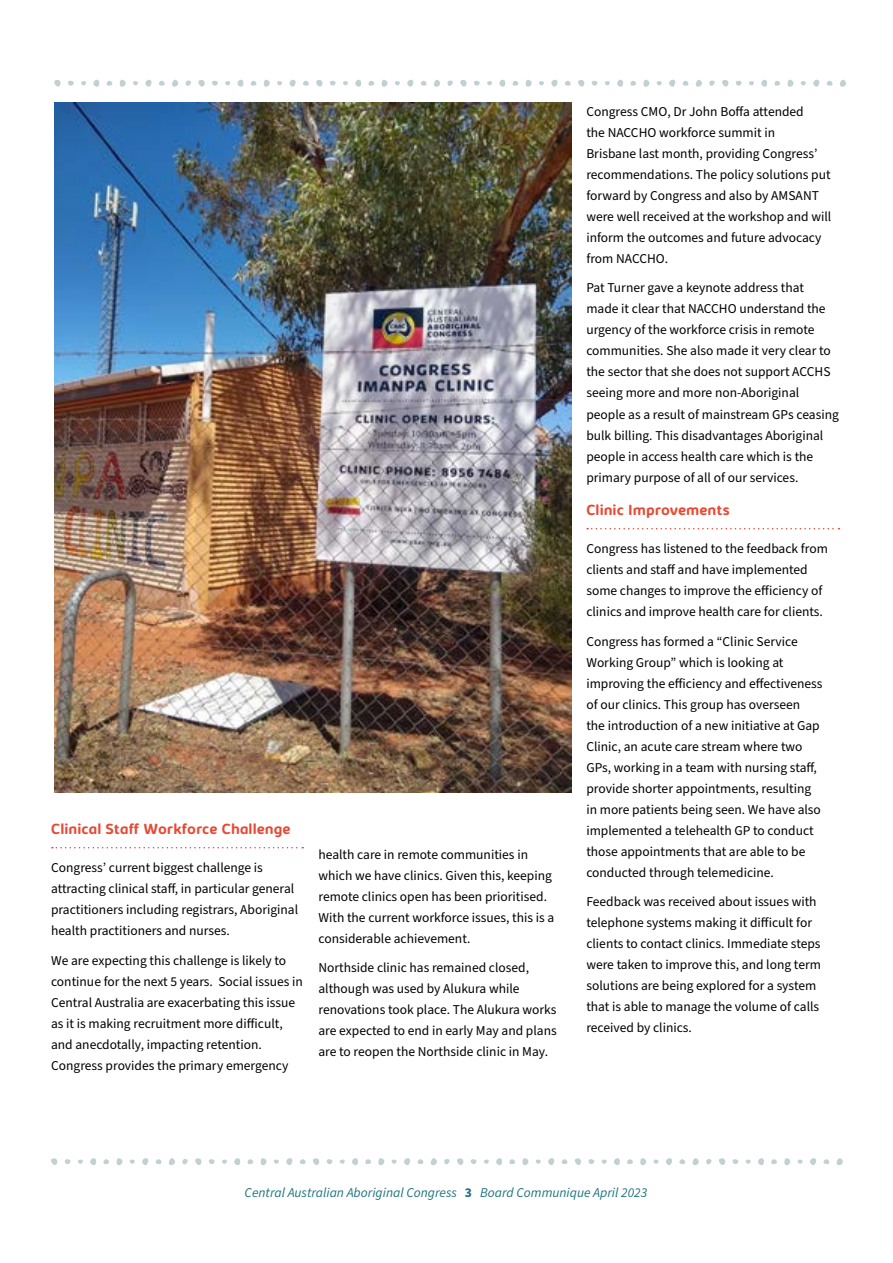
<style>
.page{position:relative;width:893px;height:1263px;background:#fff}
.page>*{position:absolute;margin:0;border:0;box-sizing:border-box;transform-origin:0 0}
.t1{font:700 15px "Kabrio Soft";color:#e74a34}
.t2{font:13.5px/21px "Source Sans Pro";color:#000}
.t3{font:italic 13.5px "Source Sans Pro";color:#227581}
.s1{font-weight:700;font-style:normal}
</style>
<div class="page">
<svg style="left:840px;top:80px;width:6px;height:7px"></svg>
<svg style="left:826px;top:80px;width:6px;height:6px"></svg>
<svg style="left:813px;top:79px;width:6px;height:8px"></svg>
<svg style="left:801px;top:81px;width:5px;height:5px"></svg>
<svg style="left:787px;top:80px;width:7px;height:7px"></svg>
<svg style="left:774px;top:81px;width:6px;height:5px"></svg>
<svg style="left:761px;top:80px;width:6px;height:7px"></svg>
<svg style="left:749px;top:81px;width:5px;height:5px"></svg>
<svg style="left:736px;top:81px;width:6px;height:5px"></svg>
<svg style="left:722px;top:80px;width:7px;height:7px"></svg>
<svg style="left:709px;top:80px;width:6px;height:6px"></svg>
<svg style="left:696px;top:80px;width:6px;height:7px"></svg>
<svg style="left:682px;top:80px;width:6px;height:6px"></svg>
<svg style="left:669px;top:79px;width:6px;height:8px"></svg>
<svg style="left:657px;top:81px;width:5px;height:5px"></svg>
<svg style="left:643px;top:80px;width:7px;height:7px"></svg>
<svg style="left:630px;top:81px;width:6px;height:5px"></svg>
<svg style="left:617px;top:80px;width:6px;height:7px"></svg>
<svg style="left:605px;top:81px;width:5px;height:5px"></svg>
<svg style="left:592px;top:81px;width:6px;height:5px"></svg>
<svg style="left:578px;top:80px;width:7px;height:7px"></svg>
<svg style="left:565px;top:80px;width:6px;height:6px"></svg>
<svg style="left:551px;top:79px;width:6px;height:8px"></svg>
<svg style="left:539px;top:81px;width:5px;height:5px"></svg>
<svg style="left:526px;top:80px;width:6px;height:7px"></svg>
<svg style="left:512px;top:81px;width:6px;height:5px"></svg>
<svg style="left:499px;top:80px;width:6px;height:7px"></svg>
<svg style="left:487px;top:81px;width:5px;height:5px"></svg>
<svg style="left:474px;top:81px;width:6px;height:5px"></svg>
<svg style="left:460px;top:80px;width:7px;height:7px"></svg>
<svg style="left:447px;top:80px;width:6px;height:6px"></svg>
<svg style="left:434px;top:80px;width:6px;height:7px"></svg>
<svg style="left:421px;top:80px;width:6px;height:6px"></svg>
<svg style="left:407px;top:79px;width:6px;height:8px"></svg>
<svg style="left:395px;top:81px;width:5px;height:5px"></svg>
<svg style="left:382px;top:80px;width:6px;height:7px"></svg>
<svg style="left:368px;top:81px;width:6px;height:5px"></svg>
<svg style="left:355px;top:80px;width:6px;height:7px"></svg>
<svg style="left:343px;top:81px;width:5px;height:5px"></svg>
<svg style="left:330px;top:81px;width:6px;height:5px"></svg>
<svg style="left:316px;top:80px;width:7px;height:7px"></svg>
<svg style="left:303px;top:80px;width:6px;height:6px"></svg>
<svg style="left:289px;top:79px;width:7px;height:8px"></svg>
<svg style="left:277px;top:81px;width:5px;height:5px"></svg>
<svg style="left:264px;top:80px;width:6px;height:7px"></svg>
<svg style="left:251px;top:81px;width:5px;height:5px"></svg>
<svg style="left:237px;top:80px;width:6px;height:7px"></svg>
<svg style="left:225px;top:81px;width:5px;height:5px"></svg>
<svg style="left:212px;top:81px;width:6px;height:5px"></svg>
<svg style="left:198px;top:80px;width:7px;height:7px"></svg>
<svg style="left:186px;top:80px;width:5px;height:6px"></svg>
<svg style="left:172px;top:80px;width:7px;height:7px"></svg>
<svg style="left:159px;top:80px;width:6px;height:6px"></svg>
<svg style="left:145px;top:79px;width:7px;height:8px"></svg>
<svg style="left:133px;top:81px;width:5px;height:5px"></svg>
<svg style="left:120px;top:80px;width:6px;height:7px"></svg>
<svg style="left:107px;top:81px;width:5px;height:5px"></svg>
<svg style="left:93px;top:80px;width:6px;height:7px"></svg>
<svg style="left:81px;top:81px;width:5px;height:5px"></svg>
<svg style="left:68px;top:81px;width:6px;height:5px"></svg>
<svg style="left:54px;top:80px;width:7px;height:7px"></svg>
<svg style="left:52px;top:847px;width:251px;height:1px"></svg>
<svg style="left:587px;top:528px;width:252px;height:1px"></svg>
<svg style="left:837px;top:1158px;width:6px;height:7px"></svg>
<svg style="left:823px;top:1159px;width:6px;height:5px"></svg>
<svg style="left:810px;top:1158px;width:6px;height:7px"></svg>
<svg style="left:798px;top:1159px;width:5px;height:5px"></svg>
<svg style="left:784px;top:1158px;width:7px;height:7px"></svg>
<svg style="left:771px;top:1159px;width:6px;height:5px"></svg>
<svg style="left:758px;top:1158px;width:6px;height:7px"></svg>
<svg style="left:746px;top:1159px;width:5px;height:5px"></svg>
<svg style="left:733px;top:1159px;width:5px;height:5px"></svg>
<svg style="left:719px;top:1158px;width:7px;height:7px"></svg>
<svg style="left:706px;top:1159px;width:6px;height:6px"></svg>
<svg style="left:692px;top:1158px;width:7px;height:7px"></svg>
<svg style="left:679px;top:1159px;width:6px;height:5px"></svg>
<svg style="left:666px;top:1158px;width:6px;height:7px"></svg>
<svg style="left:654px;top:1159px;width:5px;height:5px"></svg>
<svg style="left:640px;top:1158px;width:6px;height:7px"></svg>
<svg style="left:627px;top:1159px;width:6px;height:5px"></svg>
<svg style="left:614px;top:1158px;width:6px;height:7px"></svg>
<svg style="left:602px;top:1159px;width:5px;height:5px"></svg>
<svg style="left:588px;top:1159px;width:6px;height:5px"></svg>
<svg style="left:575px;top:1158px;width:6px;height:7px"></svg>
<svg style="left:561px;top:1159px;width:6px;height:5px"></svg>
<svg style="left:548px;top:1158px;width:6px;height:7px"></svg>
<svg style="left:536px;top:1159px;width:5px;height:5px"></svg>
<svg style="left:522px;top:1158px;width:7px;height:7px"></svg>
<svg style="left:509px;top:1159px;width:6px;height:5px"></svg>
<svg style="left:496px;top:1158px;width:6px;height:7px"></svg>
<svg style="left:484px;top:1159px;width:5px;height:5px"></svg>
<svg style="left:471px;top:1159px;width:6px;height:5px"></svg>
<svg style="left:457px;top:1158px;width:7px;height:7px"></svg>
<svg style="left:444px;top:1159px;width:6px;height:6px"></svg>
<svg style="left:431px;top:1158px;width:6px;height:7px"></svg>
<svg style="left:417px;top:1159px;width:6px;height:5px"></svg>
<svg style="left:404px;top:1158px;width:6px;height:7px"></svg>
<svg style="left:392px;top:1159px;width:5px;height:5px"></svg>
<svg style="left:378px;top:1158px;width:7px;height:7px"></svg>
<svg style="left:365px;top:1159px;width:6px;height:5px"></svg>
<svg style="left:352px;top:1158px;width:6px;height:7px"></svg>
<svg style="left:340px;top:1159px;width:5px;height:5px"></svg>
<svg style="left:327px;top:1159px;width:6px;height:5px"></svg>
<svg style="left:313px;top:1158px;width:7px;height:7px"></svg>
<svg style="left:300px;top:1159px;width:6px;height:5px"></svg>
<svg style="left:286px;top:1158px;width:6px;height:7px"></svg>
<svg style="left:274px;top:1159px;width:5px;height:5px"></svg>
<svg style="left:261px;top:1158px;width:6px;height:7px"></svg>
<svg style="left:247px;top:1159px;width:6px;height:5px"></svg>
<svg style="left:234px;top:1158px;width:6px;height:7px"></svg>
<svg style="left:222px;top:1159px;width:5px;height:5px"></svg>
<svg style="left:209px;top:1159px;width:6px;height:5px"></svg>
<svg style="left:195px;top:1158px;width:7px;height:7px"></svg>
<svg style="left:182px;top:1159px;width:6px;height:6px"></svg>
<svg style="left:169px;top:1158px;width:6px;height:7px"></svg>
<svg style="left:156px;top:1159px;width:5px;height:5px"></svg>
<svg style="left:142px;top:1158px;width:6px;height:7px"></svg>
<svg style="left:130px;top:1159px;width:5px;height:5px"></svg>
<svg style="left:116px;top:1158px;width:7px;height:7px"></svg>
<svg style="left:103px;top:1159px;width:6px;height:5px"></svg>
<svg style="left:90px;top:1158px;width:6px;height:7px"></svg>
<svg style="left:78px;top:1159px;width:5px;height:5px"></svg>
<svg style="left:65px;top:1159px;width:6px;height:5px"></svg>
<svg style="left:51px;top:1158px;width:7px;height:7px"></svg>
<img style="left:54px;top:102px;width:517px;height:691px">
<p class="t1" style="left:51px;top:820px;width:241px">Clinical Staff Workforce Challenge</p>
<p class="t2" style="left:51px;top:858px;width:249px">Congress’ current biggest challenge is attracting clinical staff, in particular general practitioners including registrars, Aboriginal health practitioners and nurses.</p>
<p class="t2" style="left:51px;top:950px;width:253px">We are expecting this challenge is likely to continue for the next 5 years. Social issues in Central Australia are exacerbating this issue as it is making recruitment more difficult, and anecdotally, impacting retention.<br>Congress provides the primary emergency</p>
<p class="t2" style="left:318px;top:844px;width:237px">health care in remote communities in which we have clinics. Given this, keeping remote clinics open has been prioritised.<br>With the current workforce issues, this is a considerable achievement.</p>
<p class="t2" style="left:318px;top:958px;width:240px">Northside clinic has remained closed, although was used by Alukura while renovations took place. The Alukura works are expected to end in early May and plans are to reopen the Northside clinic in May.</p>
<p class="t2" style="left:586px;top:101px;width:246px">Congress CMO, Dr John Boffa attended<br>the NACCHO workforce summit in<br>Brisbane last month, providing Congress’ recommendations. The policy solutions put forward by Congress and also by AMSANT were well received at the workshop and will inform the outcomes and future advocacy from NACCHO.</p>
<p class="t2" style="left:586px;top:278px;width:254px">Pat Turner gave a keynote address that made it clear that NACCHO understand the urgency of the workforce crisis in remote communities. She also made it very clear to the sector that she does not support ACCHS seeing more and more non-Aboriginal people as a result of mainstream GPs ceasing bulk billing. This disadvantages Aboriginal people in access health care which is the primary purpose of all of our services.</p>
<p class="t1" style="left:586px;top:501px;width:145px">Clinic Improvements</p>
<p class="t2" style="left:586px;top:539px;width:243px">Congress has listened to the feedback from clients and staff and have implemented some changes to improve the efficiency of clinics and improve health care for clients.</p>
<p class="t2" style="left:586px;top:631px;width:238px">Congress has formed a “Clinic Service Working Group” which is looking at improving the efficiency and effectiveness of our clinics. This group has overseen<br>the introduction of a new initiative at Gap Clinic, an acute care stream where two GPs, working in a team with nursing staff, provide shorter appointments, resulting in more patients being seen. We have also implemented a telehealth GP to conduct those appointments that are able to be conducted through telemedicine.</p>
<p class="t2" style="left:586px;top:892px;width:236px">Feedback was received about issues with telephone systems making it difficult for clients to contact clinics. Immediate steps were taken to improve this, and long term solutions are being explored for a system that is able to manage the volume of calls received by clinics.</p>
<p class="t3" style="left:245px;top:1183px;width:404px">Central Australian Aboriginal Congress <span class="s1">3</span> Board Communique April 2023</p>
</div>
